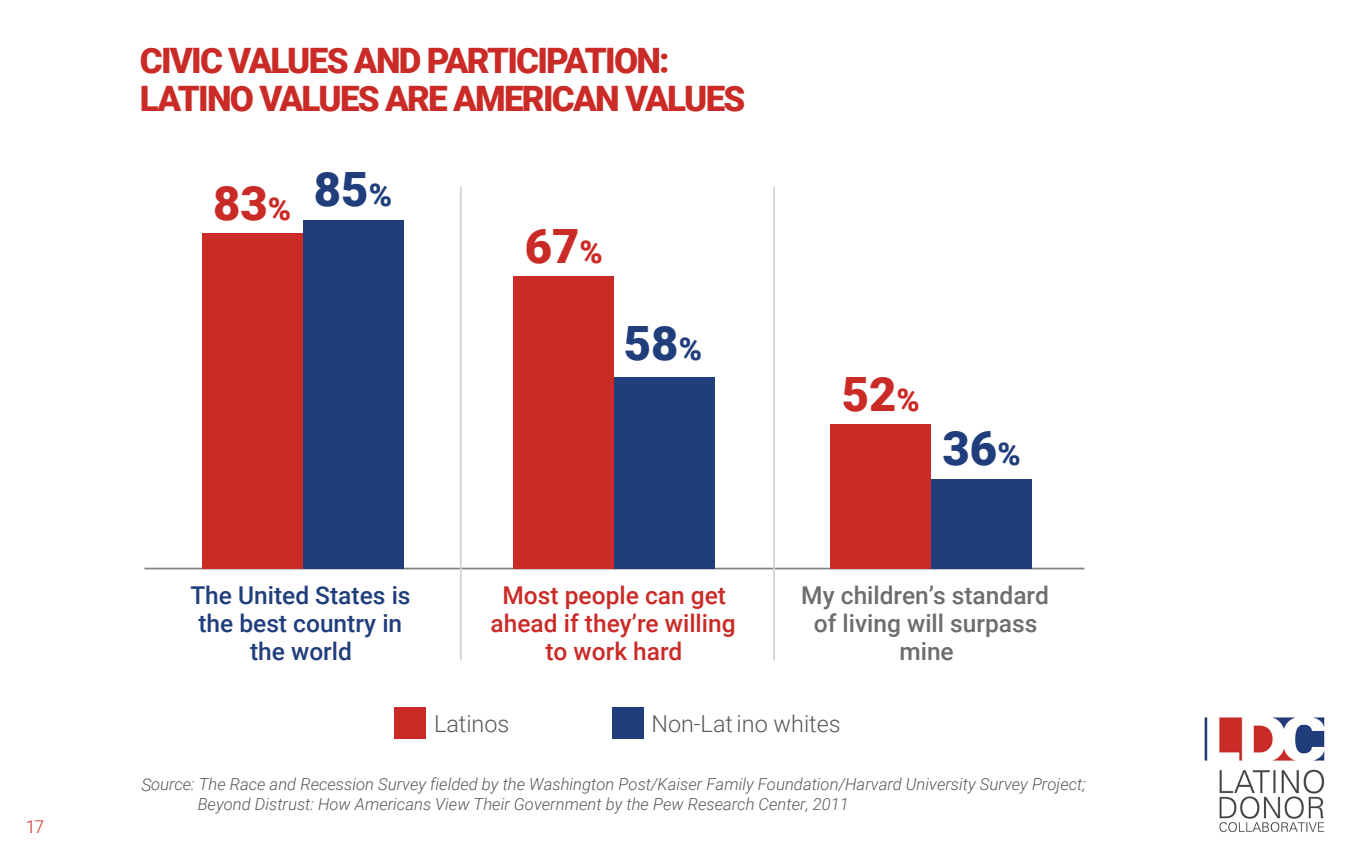
<style>
.page{position:relative;width:1350px;height:851px;background:#fff}
.page>*{position:absolute;margin:0;border:0;box-sizing:border-box;transform-origin:0 0}
.t1{font:900 47.25px "Roboto";color:#ca2b27}
.t2{font:900 47.25px "Roboto";color:#213e7c}
.t3{font:900 35px/38.5px "Roboto";letter-spacing:-.05em;color:#ca2b27}
.t4{font:500 24.5px/28px "Roboto";color:#ca2b27;text-align:center}
.t5{font:500 24.5px/28px "Roboto";color:#6c6d70;text-align:center}
.t6{font:500 24.5px/28px "Roboto";color:#213e7c;text-align:center}
.t7{font:300 23.45px "Roboto";color:#57585a}
.t8{font:300 17.5px "Roboto";color:#ca2b27}
.t9{font:italic 300 16.62px/19.9px "Roboto";color:#57585a}
.s1{font-size:31.5px}
.s2{font-size:17.5px}
</style>
<div class="page">
<hr style="left:144px;top:567px;width:940px;height:2px;background:#808285">
<div style="left:202px;top:233px;width:100px;height:335px;background:#ca2b27"></div>
<div style="left:302px;top:220px;width:101px;height:348px;background:#213e7c"></div>
<div style="left:513px;top:276px;width:101px;height:292px;background:#ca2b27"></div>
<div style="left:614px;top:377px;width:101px;height:191px;background:#213e7c"></div>
<div style="left:830px;top:423px;width:101px;height:145px;background:#ca2b27"></div>
<div style="left:931px;top:479px;width:101px;height:89px;background:#213e7c"></div>
<hr style="left:460px;top:187px;width:1px;height:473px;background:#d1d2d4">
<hr style="left:773px;top:187px;width:2px;height:473px;background:#d1d2d4">
<div style="left:394px;top:707px;width:32px;height:31px;background:#ca2b27"></div>
<div style="left:612px;top:707px;width:31px;height:31px;background:#213e7c"></div>
<img style="left:1204px;top:717px;width:121px;height:115px">
<p class="t8" style="left:26px;top:816px;width:20px">17</p>
<h2 class="t3" style="left:140px;top:41px;width:607px">CIVIC VALUES AND PARTICIPATION:<br>LATINO VALUES ARE AMERICAN VALUES</h2>
<h1 class="t1" style="left:213px;top:176px;width:181px">83<span class="s1">%</span> <sup>85</sup><sup>%</sup></h1>
<h1 class="t1" style="left:524px;top:219px;width:80px">67<span class="s1">%</span></h1>
<h1 class="t2" style="left:624px;top:316px;width:80px">58<span class="s1">%</span></h1>
<h1 class="t1" style="left:841px;top:366px;width:80px">52<span class="s1">%</span></h1>
<h1 class="t2" style="left:942px;top:421px;width:80px">36<span class="s1">%</span></h1>
<h3 class="t6" style="left:190px;top:581px;width:222px">The United States is the best country in the world</h3>
<h3 class="t4" style="left:490px;top:581px;width:246px">Most people can get ahead if they’re willing to work hard</h3>
<h3 class="t5" style="left:801px;top:581px;width:249px">My children’s standard of living will surpass mine</h3>
<h3 class="t7" style="left:434px;top:710px;width:77px">Latinos</h3>
<h3 class="t7" style="left:651px;top:710px;width:191px">Non-Latino whites</h3>
<p class="t9" style="left:198px;top:774px;width:889px;text-indent:-56px"><span class="s2">S</span>ource: The Race and Recession Survey fielded by the Washington Post/Kaiser Family Foundation/Harvard University Survey Project;<br>Beyond Distrust: How Americans View Their Government by the Pew Research Center, 2011</p>
</div>
